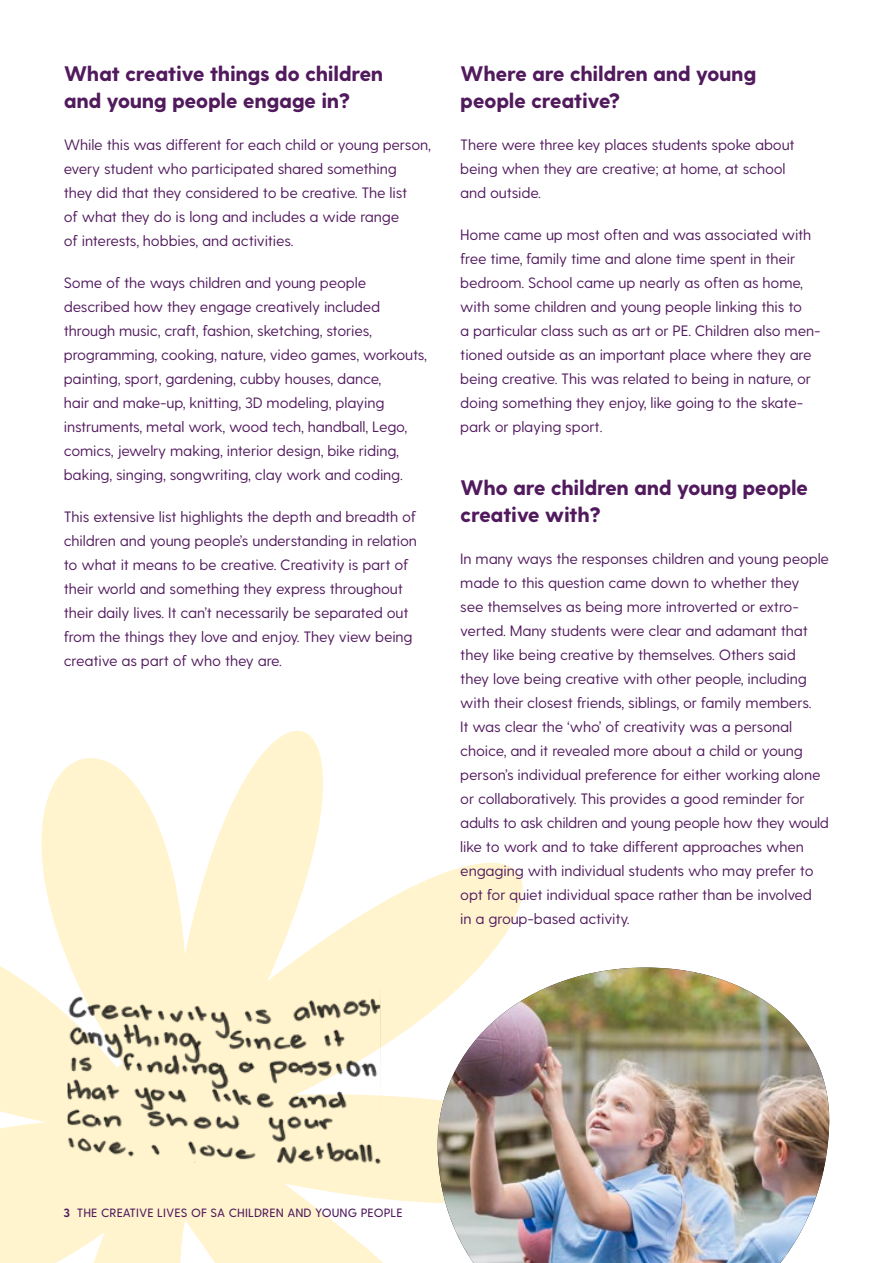
<style>
.page{position:relative;width:893px;height:1263px;background:#fff}
.page>*{position:absolute;margin:0;border:0;box-sizing:border-box;transform-origin:0 0}
.Heading_2a{font:800 21px/27px "Greycliff CF";letter-spacing:-.02em;color:#511a5d}
.Paragraph_Standard{font:15px/24px "Greycliff CF";letter-spacing:-.01em;color:#511a5d}
.t1{font:500 12px "Greycliff CF";letter-spacing:.01em;color:#511a5d}
.s1{font-weight:700}
</style>
<div class="page">
<svg style="left:0;top:731px;width:523px;height:532px;fill:#fff4ce"></svg>
<img style="left:436px;top:967px;width:394px;height:296px">
<img style="left:68px;top:986px;width:313px;height:184px">
<p class="Heading_2a" style="left:64px;top:61px;width:321px">What creative things do children and young people engage in?</p>
<p class="Paragraph_Standard" style="left:64px;top:133px;width:369px">While this was different for each child or young person, every student who participated shared something<br>they did that they considered to be creative. The list<br>of what they do is long and includes a wide range<br>of interests, hobbies, and activities.</p>
<p class="Paragraph_Standard" style="left:64px;top:271px;width:365px">Some of the ways children and young people described how they engage creatively included through music, craft, fashion, sketching, stories, programming, cooking, nature, video games, workouts, painting, sport, gardening, cubby houses, dance,<br>hair and make-up, knitting, 3D modeling, playing instruments, metal work, wood tech, handball, Lego, comics, jewelry making, interior design, bike riding, baking, singing, songwriting, clay work and coding.</p>
<p class="Paragraph_Standard" style="left:64px;top:505px;width:355px">This extensive list highlights the depth and breadth of children and young people’s understanding in relation to what it means to be creative. Creativity is part of their world and something they express throughout their daily lives. It can’t necessarily be separated out from the things they love and enjoy. They view being creative as part of who they are.</p>
<p class="Heading_2a" style="left:460px;top:61px;width:298px">Where are children and young people creative?</p>
<p class="Paragraph_Standard" style="left:460px;top:133px;width:336px">There were three key places students spoke about being when they are creative; at home, at school and outside.</p>
<p class="Paragraph_Standard" style="left:460px;top:223px;width:362px">Home came up most often and was associated with free time, family time and alone time spent in their bedroom. School came up nearly as often as home, with some children and young people linking this to<br>a particular class such as art or PE. Children also men&shy;tioned outside as an important place where they are being creative. This was related to being in nature, or doing something they enjoy, like going to the skate&shy;park or playing sport.</p>
<p class="Heading_2a" style="left:460px;top:475px;width:349px">Who are children and young people creative with?</p>
<p class="Paragraph_Standard" style="left:460px;top:547px;width:370px">In many ways the responses children and young people made to this question came down to whether they<br>see themselves as being more introverted or extro&shy;verted. Many students were clear and adamant that they like being creative by themselves. Others said<br>they love being creative with other people, including with their closest friends, siblings, or family members.<br>It was clear the ‘who’ of creativity was a personal choice, and it revealed more about a child or young person’s individual preference for either working alone or collaboratively. This provides a good reminder for adults to ask children and young people how they would like to work and to take different approaches when engaging with individual students who may prefer to opt for quiet individual space rather than be involved<br>in a group-based activity.</p>
<p class="t1" style="left:63px;top:1205px;width:341px"><span class="s1">3</span> THE CREATIVE LIVES OF SA CHILDREN AND YOUNG PEOPLE</p>
</div>
